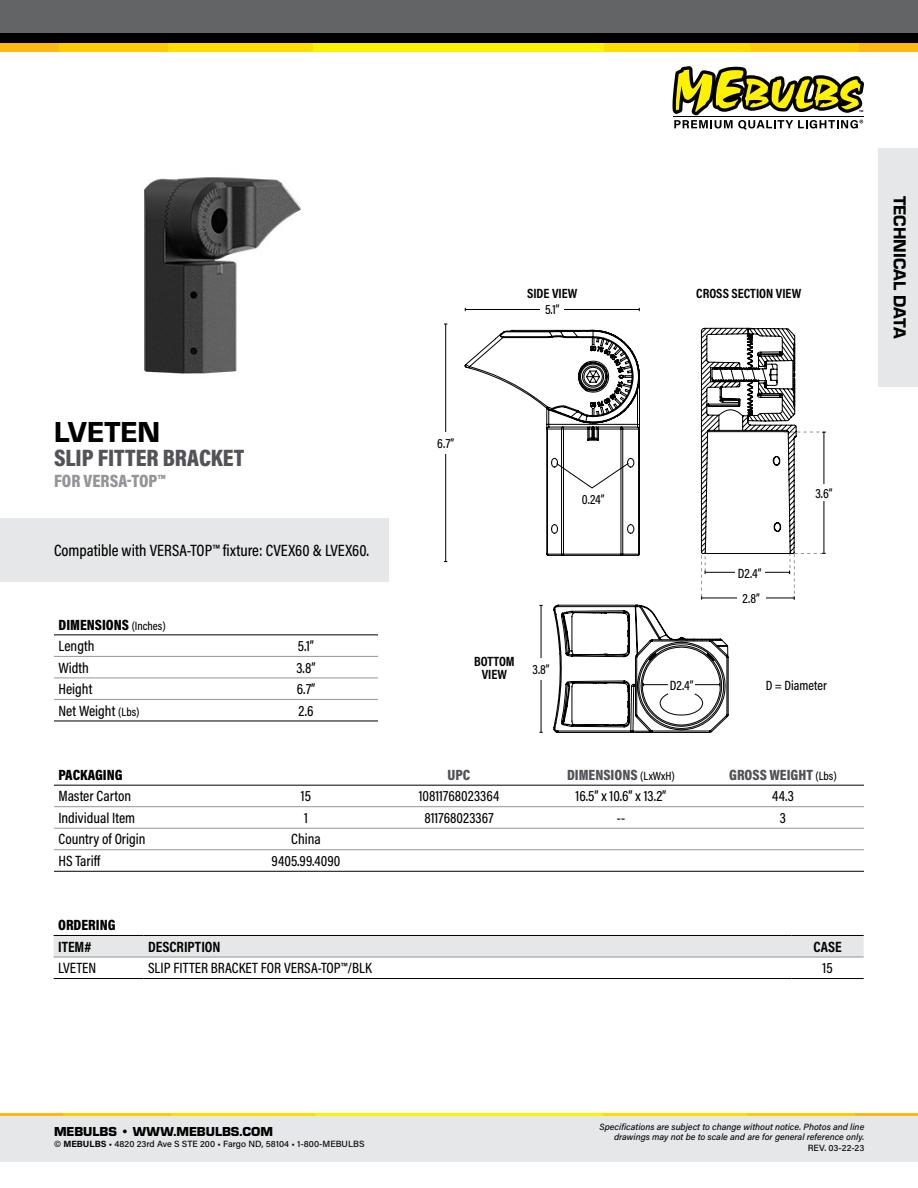
<style>
.page{position:relative;width:918px;height:1188px;background:#fff}
.page>*{position:absolute;margin:0;border:0;box-sizing:border-box;transform-origin:0 0}
.t1{font:30px "Eurostile Hea";color:#000}
.t2{font:900 24px "Acumin Pro Cond";color:#525258}
.t3{font:18px "Eurostile Hea";letter-spacing:.005em;color:#000}
.t4{font:900 18px "Acumin Pro Cond";color:#939598}
.t5{font:500 16.5px "Acumin Pro Cond";color:#000}
.t6{font:500 15px "Acumin Pro Cond";color:#000}
.t7{font:900 15px "Acumin Pro Cond";color:#525258}
.t8{font:900 15px "Acumin Pro Cond";color:#000}
.t9{font:700 15px "Acumin Pro Cond";color:#000}
.t10{font:500 13.5px "Acumin Pro Cond";color:#000}
.t11{font:700 13.5px/13.5px "Acumin Pro Cond";color:#000;text-align:center}
.t12{font:900 13.5px "Eurostile";color:#000}
.t13{font:italic 500 9px/10.5px "Acumin Pro";color:#000;text-align:right}
.t14{font:500 9px "Acumin Pro";color:#000}
.t15{font:700 3px "Acumin Pro";color:#000}
.s1{font-weight:500;font-size:12px}
.s2{font-size:12px}
.s3{font-weight:500;font-size:12px;color:#000}
.s4{font-weight:700}
</style>
<div class="page">
<div style="left:0;top:42px;width:918px;height:10px;background:#fdb913"></div>
<div style="left:59px;top:42px;width:800px;height:10px;background:#ffcb05"></div>
<div style="left:168px;top:42px;width:582px;height:10px;background:#fd0"></div>
<div style="left:314px;top:42px;width:290px;height:10px;background:#fff200"></div>
<div style="left:0;top:1114px;width:918px;height:48px;background:#e6e7e8"></div>
<div style="left:0;top:33px;width:918px;height:10px;background:#000"></div>
<hr style="left:0;top:1113px;width:918px;height:2px;background:#fdb913">
<hr style="left:63px;top:1113px;width:792px;height:2px;background:#ffcb05">
<hr style="left:171px;top:1113px;width:576px;height:2px;background:#fd0">
<hr style="left:315px;top:1113px;width:288px;height:2px;background:#fff200">
<svg style="left:673px;top:66px;width:191px;height:64px"></svg>
<hr style="left:673px;top:116px;width:190px;height:1px;background:#000">
<div style="left:0;top:0;width:918px;height:33px;background:#636466"></div>
<img style="left:144px;top:177px;width:157px;height:197px">
<hr style="left:445px;top:324px;width:1px;height:238px;background:#000">
<div style="left:433px;top:432px;width:25px;height:22px;background:#fff"></div>
<div style="left:878px;top:148px;width:40px;height:238px;background:#e6e7e8"></div>
<hr style="left:54px;top:806px;width:180px;height:1px;background:#939598">
<hr style="left:234px;top:806px;width:144px;height:1px;background:#939598">
<hr style="left:378px;top:806px;width:162px;height:1px;background:#939598">
<hr style="left:540px;top:806px;width:162px;height:1px;background:#939598">
<hr style="left:702px;top:806px;width:162px;height:1px;background:#939598">
<hr style="left:54px;top:828px;width:180px;height:1px;background:#939598">
<hr style="left:234px;top:828px;width:144px;height:1px;background:#939598">
<hr style="left:378px;top:828px;width:162px;height:1px;background:#939598">
<hr style="left:540px;top:828px;width:162px;height:1px;background:#939598">
<hr style="left:702px;top:828px;width:162px;height:1px;background:#939598">
<hr style="left:54px;top:849px;width:180px;height:1px;background:#939598">
<hr style="left:234px;top:849px;width:144px;height:1px;background:#939598">
<hr style="left:378px;top:849px;width:162px;height:1px;background:#939598">
<hr style="left:540px;top:849px;width:162px;height:1px;background:#939598">
<hr style="left:702px;top:849px;width:162px;height:1px;background:#939598">
<hr style="left:54px;top:785px;width:180px;height:1px;background:#000">
<hr style="left:234px;top:785px;width:144px;height:1px;background:#000">
<hr style="left:378px;top:785px;width:162px;height:1px;background:#000">
<hr style="left:540px;top:785px;width:162px;height:1px;background:#000">
<hr style="left:702px;top:785px;width:162px;height:1px;background:#000">
<hr style="left:54px;top:871px;width:180px;height:1px;background:#000">
<hr style="left:234px;top:871px;width:144px;height:1px;background:#000">
<hr style="left:378px;top:871px;width:162px;height:1px;background:#000">
<hr style="left:540px;top:871px;width:162px;height:1px;background:#000">
<hr style="left:702px;top:871px;width:162px;height:1px;background:#000">
<div style="left:54px;top:936px;width:810px;height:21px;background:#e6e7e8"></div>
<hr style="left:54px;top:957px;width:90px;height:1px;background:#939598">
<hr style="left:144px;top:957px;width:648px;height:1px;background:#939598">
<hr style="left:792px;top:957px;width:72px;height:1px;background:#939598">
<hr style="left:54px;top:935px;width:90px;height:1px;background:#000">
<hr style="left:144px;top:935px;width:648px;height:1px;background:#000">
<hr style="left:792px;top:935px;width:72px;height:1px;background:#000">
<hr style="left:54px;top:978px;width:90px;height:1px;background:#000">
<hr style="left:144px;top:978px;width:648px;height:1px;background:#000">
<hr style="left:792px;top:978px;width:72px;height:1px;background:#000">
<hr style="left:54px;top:656px;width:180px;height:1px;background:#939598">
<hr style="left:234px;top:656px;width:144px;height:1px;background:#939598">
<hr style="left:54px;top:678px;width:180px;height:1px;background:#939598">
<hr style="left:234px;top:678px;width:144px;height:1px;background:#939598">
<hr style="left:54px;top:699px;width:180px;height:1px;background:#939598">
<hr style="left:234px;top:699px;width:144px;height:1px;background:#939598">
<hr style="left:54px;top:721px;width:180px;height:1px;background:#000">
<hr style="left:234px;top:721px;width:144px;height:1px;background:#000">
<hr style="left:54px;top:634px;width:180px;height:1px;background:#000">
<hr style="left:234px;top:634px;width:144px;height:1px;background:#000">
<hr style="left:465px;top:309px;width:174px;height:1px;background:#000">
<div style="left:541px;top:301px;width:23px;height:17px;background:#fff"></div>
<svg style="left:465px;top:328px;width:361px;height:405px"></svg>
<div style="left:669px;top:676px;width:26px;height:18px;background:#fff"></div>
<div style="left:766px;top:680px;width:61px;height:10px;background:#fff"></div>
<div style="left:0;top:519px;width:389px;height:63px;background:#e6e7e8"></div>
<p class="t15" style="left:859px;top:109px;width:6px">TM</p>
<p class="t11" style="left:527px;top:286px;width:52px">SIDE VIEW</p>
<p class="t11" style="left:696px;top:286px;width:106px">CROSS SECTION VIEW</p>
<p class="t1" style="left:54px;top:411px;width:108px">LVETEN</p>
<p class="t2" style="left:54px;top:442px;width:192px">SLIP FITTER BRACKET</p>
<p class="t4" style="left:54px;top:469px;width:113px">FOR VERSA-TOP™</p>
<p class="t5" style="left:54px;top:540px;width:317px">Compatible with VERSA-TOP™ fixture: CVEX60 &amp; LVEX60.</p>
<p class="t8" style="left:58px;top:615px;width:109px">DIMENSIONS <span class="s1">(Inches)</span></p>
<p class="t6" style="left:58px;top:636px;width:37px">Length</p>
<p class="t6" style="left:298px;top:636px;width:18px">5.1”</p>
<p class="t6" style="left:58px;top:658px;width:32px">Width</p>
<p class="t6" style="left:296px;top:658px;width:21px">3.8”</p>
<p class="t6" style="left:58px;top:679px;width:35px">Height</p>
<p class="t6" style="left:297px;top:679px;width:20px">6.7”</p>
<p class="t6" style="left:58px;top:701px;width:82px">Net Weight <span class="s2">(Lbs)</span></p>
<p class="t6" style="left:299px;top:701px;width:16px">2.6</p>
<p class="t10" style="left:437px;top:434px;width:18px">6.7”</p>
<p class="t10" style="left:545px;top:301px;width:16px">5.1”</p>
<p class="t10" style="left:582px;top:490px;width:24px">0.24”</p>
<p class="t11" style="left:474px;top:654px;width:42px">BOTTOM<br>VIEW</p>
<p class="t10" style="left:532px;top:660px;width:19px">3.8”</p>
<p class="t10" style="left:738px;top:564px;width:25px">D2.4”</p>
<p class="t10" style="left:743px;top:590px;width:19px">2.8”</p>
<p class="t10" style="left:815px;top:484px;width:19px">3.6”</p>
<p class="t10" style="left:670px;top:677px;width:25px">D2.4”</p>
<p class="t10" style="left:766px;top:676px;width:63px">D = Diameter</p>
<p class="t8" style="left:58px;top:765px;width:66px">PACKAGING</p>
<p class="t7" style="left:448px;top:765px;width:24px">UPC</p>
<p class="t7" style="left:567px;top:765px;width:109px">DIMENSIONS <span class="s3">(LxWxH)</span></p>
<p class="t7" style="left:729px;top:765px;width:109px">GROSS WEIGHT <span class="s3">(Lbs)</span></p>
<p class="t6" style="left:58px;top:787px;width:74px">Master Carton</p>
<p class="t6" style="left:301px;top:787px;width:12px">15</p>
<p class="t6" style="left:419px;top:787px;width:82px">10811768023364</p>
<p class="t6" style="left:576px;top:787px;width:92px">16.5” x 10.6” x 13.2”</p>
<p class="t6" style="left:772px;top:787px;width:23px">44.3</p>
<p class="t6" style="left:58px;top:808px;width:78px">Individual Item</p>
<p class="t6" style="left:304px;top:808px;width:5px">1</p>
<p class="t6" style="left:424px;top:808px;width:71px">811768023367</p>
<p class="t6" style="left:617px;top:808px;width:10px">--</p>
<p class="t6" style="left:780px;top:808px;width:8px">3</p>
<p class="t6" style="left:58px;top:830px;width:88px">Country of Origin</p>
<p class="t6" style="left:291px;top:830px;width:31px">China</p>
<p class="t6" style="left:58px;top:851px;width:43px">HS Tariff</p>
<p class="t6" style="left:272px;top:851px;width:70px">9405.99.4090</p>
<p class="t8" style="left:58px;top:915px;width:59px">ORDERING</p>
<p class="t9" style="left:58px;top:937px;width:35px">ITEM#</p>
<p class="t9" style="left:148px;top:937px;width:74px">DESCRIPTION</p>
<p class="t9" style="left:813px;top:937px;width:30px">CASE</p>
<p class="t6" style="left:58px;top:958px;width:40px">LVETEN</p>
<p class="t6" style="left:148px;top:958px;width:225px">SLIP FITTER BRACKET FOR VERSA-TOP™/BLK</p>
<p class="t6" style="left:823px;top:958px;width:12px">15</p>
<p class="t3" style="left:912px;top:196px;width:145px;rotate:90deg">TECHNICAL DATA</p>
<p class="t12" style="left:54px;top:1122px;width:221px">MEBULBS <span class="s4">•</span> WWW.MEBULBS.COM</p>
<p class="t14" style="left:54px;top:1138px;width:312px">© <span class="s4">MEBULBS</span> • 4820 23rd Ave S STE 200 • Fargo ND, 58104 • 1-800-MEBULBS</p>
<p class="t13" style="left:600px;top:1121px;width:266px">Specifications are subject to change without notice. Photos and line drawings may not be to scale and are for general reference only.</p>
<p class="t14" style="left:808px;top:1142px;width:58px">REV. 03-22-23</p>
</div>
